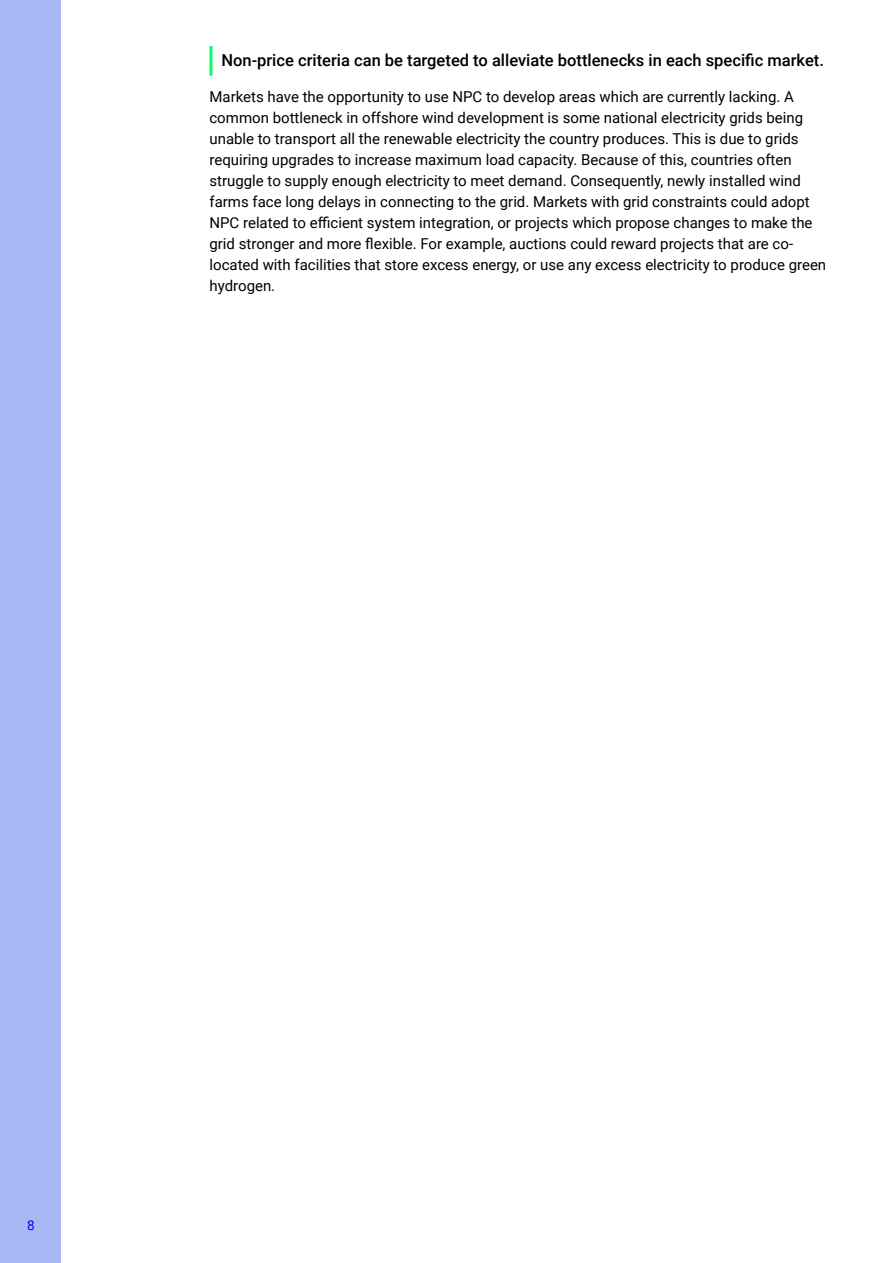
<style>
.page{position:relative;width:893px;height:1263px;background:#fff}
.page>*{position:absolute;margin:0;border:0;box-sizing:border-box;transform-origin:0 0}
.t1{font:500 16.5px "Roboto";color:#000}
.t2{font:15px/21px "Roboto";color:#000}
.t3{font:13.5px "Roboto";color:#00f}
</style>
<div class="page">
<div style="left:0;top:0;width:60px;height:1263px;background:#a7b8f5"></div>
<hr style="left:209px;top:46px;width:3px;height:30px;background:#00ff6c">
<p class="t1" style="left:221px;top:49px;width:604px">Non-price criteria can be targeted to alleviate bottlenecks in each specific market.</p>
<p class="t2" style="left:209px;top:86px;width:618px">Markets have the opportunity to use NPC to develop areas which are currently lacking. A common bottleneck in offshore wind development is some national electricity grids being unable to transport all the renewable electricity the country produces. This is due to grids requiring upgrades to increase maximum load capacity. Because of this, countries often struggle to supply enough electricity to meet demand. Consequently, newly installed wind farms face long delays in connecting to the grid. Markets with grid constraints could adopt NPC related to efficient system integration, or projects which propose changes to make the grid stronger and more flexible. For example, auctions could reward projects that are co&shy;located with facilities that store excess energy, or use any excess electricity to produce green hydrogen.</p>
<p class="t3" style="left:27px;top:1215px;width:9px">8</p>
</div>
